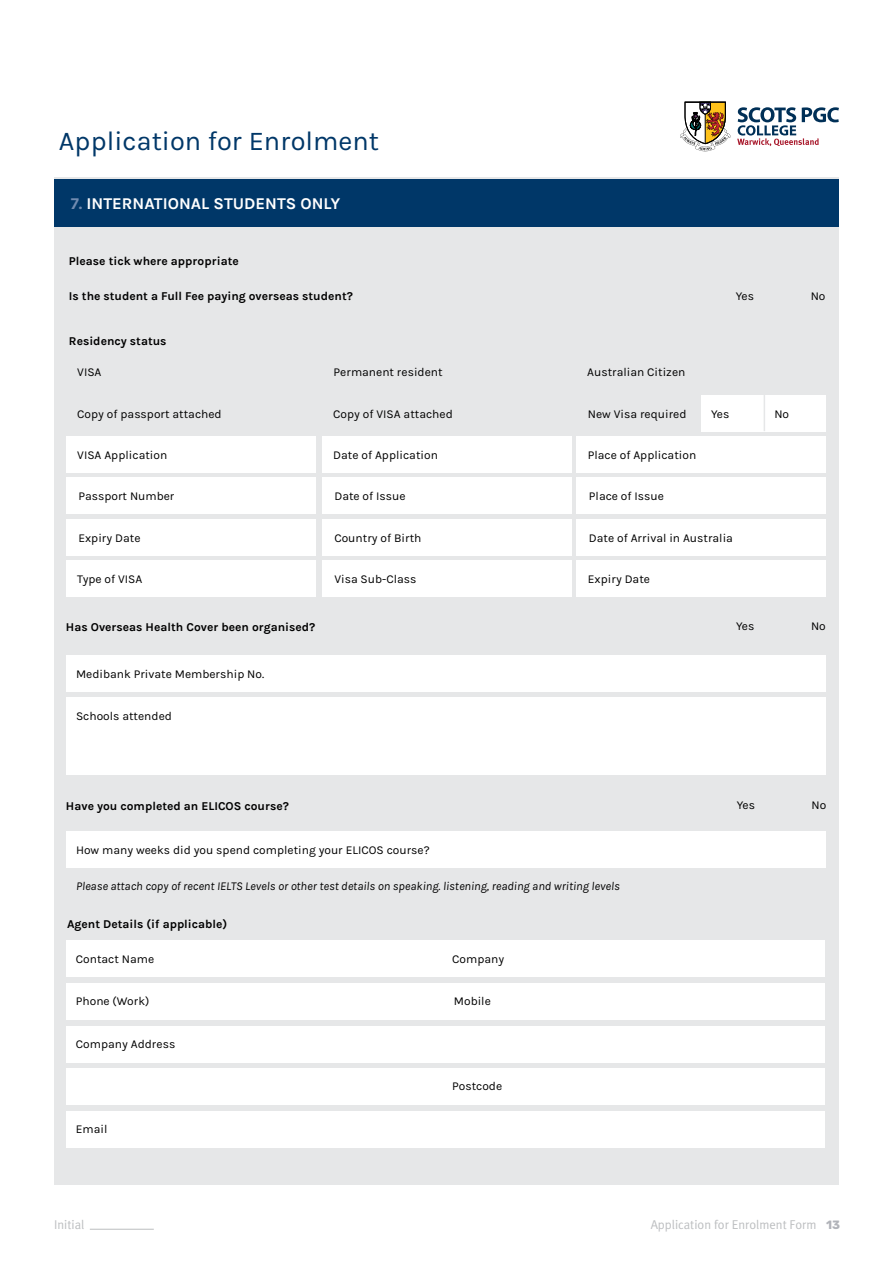
<style>
.page{position:relative;width:893px;height:1263px;background:#fff}
.page>*{position:absolute;margin:0;border:0;box-sizing:border-box;transform-origin:0 0}
.t1{font:27.15px "Karla";color:#003768}
.t2{font:700 16.5px "Karla";color:#fff}
.t3{font:12.75px "Meta Plus Normal";color:#bcbec0}
.t4{font:12px "Karla";color:#000}
.t5{font:700 12px "Karla";color:#000}
.t6{font:italic 12px "Karla";color:#000}
.s1{color:#718bb0}
.s2{font-family:"Rubik";font-weight:700;font-size:12px;color:#b1b3b9}
</style>
<div class="page">
<svg style="left:680px;top:102px;width:50px;height:49px"></svg>
<svg style="left:737px;top:107px;width:102px;height:39px"></svg>
<hr style="left:90px;top:1229px;width:64px;height:1px;background:#bcbec0">
<div style="left:54px;top:177px;width:785px;height:1008px;background:#e6e7e8"></div>
<div style="left:54px;top:179px;width:785px;height:47px;background:#003768"></div>
<div style="left:701px;top:395px;width:125px;height:36px;background:#fff"></div>
<div style="left:66px;top:436px;width:250px;height:37px;background:#fff"></div>
<div style="left:322px;top:436px;width:250px;height:37px;background:#fff"></div>
<div style="left:577px;top:436px;width:249px;height:37px;background:#fff"></div>
<div style="left:66px;top:478px;width:250px;height:36px;background:#fff"></div>
<div style="left:322px;top:478px;width:250px;height:36px;background:#fff"></div>
<div style="left:577px;top:478px;width:249px;height:36px;background:#fff"></div>
<div style="left:66px;top:519px;width:250px;height:36px;background:#fff"></div>
<div style="left:66px;top:561px;width:250px;height:36px;background:#fff"></div>
<div style="left:322px;top:519px;width:250px;height:36px;background:#fff"></div>
<div style="left:322px;top:561px;width:250px;height:36px;background:#fff"></div>
<div style="left:577px;top:519px;width:249px;height:36px;background:#fff"></div>
<div style="left:577px;top:561px;width:249px;height:36px;background:#fff"></div>
<hr style="left:764px;top:395px;width:1px;height:36px;background:#e6e7e8">
<div style="left:66px;top:655px;width:759px;height:36px;background:#fff"></div>
<div style="left:66px;top:697px;width:759px;height:78px;background:#fff"></div>
<div style="left:66px;top:831px;width:759px;height:36px;background:#fff"></div>
<div style="left:66px;top:983px;width:759px;height:36px;background:#fff"></div>
<div style="left:66px;top:1026px;width:759px;height:36px;background:#fff"></div>
<div style="left:66px;top:1069px;width:759px;height:36px;background:#fff"></div>
<div style="left:66px;top:1111px;width:759px;height:36px;background:#fff"></div>
<div style="left:66px;top:941px;width:759px;height:36px;background:#fff"></div>
<h1 class="t1" style="left:59px;top:126px;width:322px">Application for Enrolment</h1>
<h2 class="t2" style="left:71px;top:194px;width:271px"><span class="s1">7.</span> INTERNATIONAL STUDENTS ONLY</h2>
<p class="t5" style="left:69px;top:254px;width:171px">Please tick where appropriate</p>
<p class="t5" style="left:69px;top:289px;width:285px">Is the student a Full Fee paying overseas student?</p>
<p class="t5" style="left:69px;top:334px;width:99px">Residency status</p>
<p class="t4" style="left:77px;top:366px;width:26px">VISA</p>
<p class="t4" style="left:334px;top:366px;width:111px">Permanent resident</p>
<p class="t4" style="left:587px;top:366px;width:100px">Australian Citizen</p>
<p class="t4" style="left:736px;top:289px;width:20px">Yes</p>
<p class="t4" style="left:811px;top:289px;width:16px">No</p>
<p class="t4" style="left:77px;top:407px;width:146px">Copy of passport attached</p>
<p class="t4" style="left:333px;top:407px;width:121px">Copy of VISA attached</p>
<p class="t4" style="left:588px;top:407px;width:100px">New Visa required</p>
<p class="t4" style="left:77px;top:448px;width:92px">VISA Application</p>
<p class="t4" style="left:333px;top:448px;width:106px">Date of Application</p>
<p class="t4" style="left:588px;top:448px;width:110px">Place of Application</p>
<p class="t4" style="left:78px;top:490px;width:98px">Passport Number</p>
<p class="t4" style="left:334px;top:490px;width:73px">Date of Issue</p>
<p class="t4" style="left:589px;top:490px;width:76px">Place of Issue</p>
<p class="t4" style="left:78px;top:531px;width:64px">Expiry Date</p>
<p class="t4" style="left:77px;top:573px;width:67px">Type of VISA</p>
<p class="t4" style="left:711px;top:407px;width:20px">Yes</p>
<p class="t4" style="left:334px;top:531px;width:89px">Country of Birth</p>
<p class="t4" style="left:334px;top:573px;width:84px">Visa Sub-Class</p>
<p class="t4" style="left:589px;top:531px;width:145px">Date of Arrival in Australia</p>
<p class="t4" style="left:588px;top:573px;width:64px">Expiry Date</p>
<p class="t4" style="left:774px;top:407px;width:16px">No</p>
<p class="t5" style="left:66px;top:620px;width:251px">Has Overseas Health Cover been organised?</p>
<p class="t4" style="left:76px;top:667px;width:190px">Medibank Private Membership No.</p>
<p class="t4" style="left:76px;top:709px;width:97px">Schools attended</p>
<p class="t5" style="left:66px;top:799px;width:225px">Have you completed an ELICOS course?</p>
<p class="t4" style="left:76px;top:843px;width:355px">How many weeks did you spend completing your ELICOS course?</p>
<p class="t6" style="left:76px;top:879px;width:545px">Please attach copy of recent IELTS Levels or other test details on speaking. listening, reading and writing levels</p>
<p class="t5" style="left:67px;top:917px;width:162px">Agent Details (if applicable)</p>
<p class="t4" style="left:76px;top:953px;width:80px">Contact Name</p>
<p class="t4" style="left:452px;top:953px;width:54px">Company</p>
<p class="t4" style="left:454px;top:994px;width:38px">Mobile</p>
<p class="t4" style="left:76px;top:994px;width:75px">Phone (Work)</p>
<p class="t4" style="left:76px;top:1037px;width:101px">Company Address</p>
<p class="t4" style="left:76px;top:1122px;width:33px">Email</p>
<p class="t4" style="left:452px;top:1080px;width:52px">Postcode</p>
<p class="t4" style="left:736px;top:619px;width:20px">Yes</p>
<p class="t4" style="left:811px;top:619px;width:16px">No</p>
<p class="t4" style="left:737px;top:798px;width:20px">Yes</p>
<p class="t4" style="left:812px;top:798px;width:16px">No</p>
<p class="t3" style="left:54px;top:1217px;width:32px">Initial</p>
<p class="t3" style="left:651px;top:1217px;width:191px">Application for Enrolment Form <span class="s2">13</span></p>
</div>
